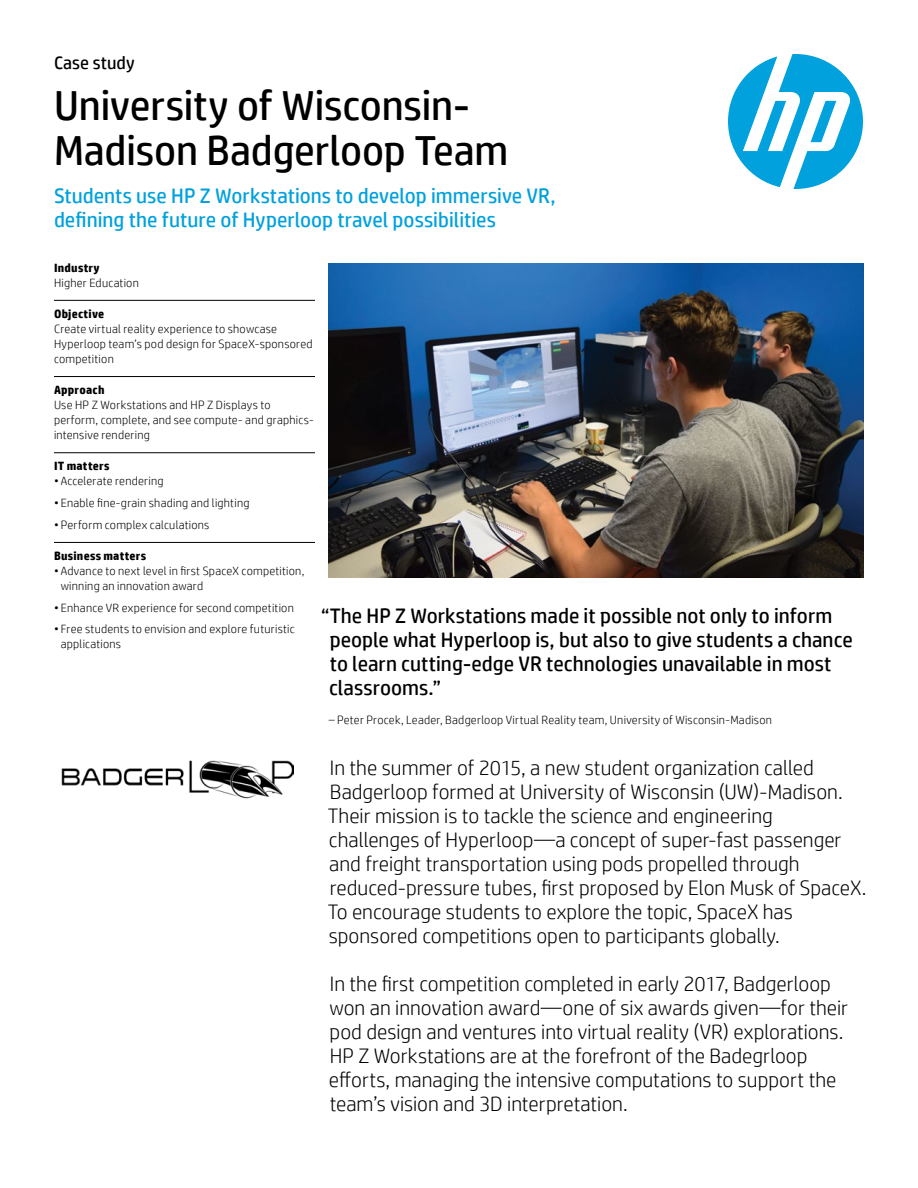
<style>
.page{position:relative;width:918px;height:1188px;background:#fff}
.page>*{position:absolute;margin:0;border:0;box-sizing:border-box;transform-origin:0 0}
.Headline_28_30{font:42px/45px "HP Simplified";letter-spacing:-.005em;color:#000}
.Intro_14_16{font:300 21px/24px "HP Simplified";color:#000}
.Cover_quote_14_16{font:21px/24px "HP Simplified";color:#000}
.Subhead_14_16_bold_b{font:21px/24px "HP Simplified";color:#00a1dd}
.Docment_type_12_14{font:18px "HP Simplified";letter-spacing:.005em;color:#000}
.Sidebar_body_w__rule{font:300 12px/15px "HP Simplified";letter-spacing:.02em;color:#000}
.Cover_quote_attribut{font:300 12px "HP Simplified";letter-spacing:.02em;color:#000}
.Sidebar_header{font:700 12px "HP Simplified";letter-spacing:.02em;color:#000}
</style>
<div class="page">
<svg style="left:728px;top:54px;width:135px;height:135px"></svg>
<img style="left:329px;top:264px;width:535px;height:313px">
<hr style="left:54px;top:300px;width:261px;height:1px;background:#000">
<hr style="left:54px;top:376px;width:261px;height:1px;background:#000">
<hr style="left:54px;top:452px;width:261px;height:1px;background:#000">
<hr style="left:54px;top:542px;width:261px;height:1px;background:#000">
<img style="left:61px;top:760px;width:232px;height:39px">
<p class="Docment_type_12_14" style="left:54px;top:52px;width:82px">Case study</p>
<p class="Headline_28_30" style="left:54px;top:83px;width:456px">University of Wisconsin-<br>Madison Badgerloop Team</p>
<p class="Subhead_14_16_bold_b" style="left:54px;top:183px;width:503px">Students use HP Z Workstations to develop immersive VR, defining the future of Hyperloop travel possibilities</p>
<p class="Sidebar_header" style="left:54px;top:260px;width:47px">Industry</p>
<p class="Sidebar_body_w__rule" style="left:54px;top:275px;width:86px">Higher Education</p>
<p class="Sidebar_header" style="left:54px;top:307px;width:52px">Objective</p>
<p class="Sidebar_body_w__rule" style="left:54px;top:321px;width:260px">Create virtual reality experience to showcase<br>Hyperloop team’s pod design for SpaceX-sponsored competition</p>
<p class="Sidebar_header" style="left:54px;top:383px;width:52px">Approach</p>
<p class="Sidebar_body_w__rule" style="left:54px;top:397px;width:261px">Use HP Z Workstations and HP Z Displays to perform, complete, and see compute- and graphics&shy;intensive rendering</p>
<p class="Sidebar_header" style="left:54px;top:459px;width:57px">IT matters</p>
<p class="Sidebar_body_w__rule" style="left:54px;top:473px;width:111px">• Accelerate rendering</p>
<p class="Sidebar_body_w__rule" style="left:54px;top:495px;width:197px">• Enable fine-grain shading and lighting</p>
<p class="Sidebar_body_w__rule" style="left:54px;top:517px;width:157px">• Perform complex calculations</p>
<p class="Sidebar_header" style="left:54px;top:549px;width:94px">Business matters</p>
<p class="Sidebar_body_w__rule" style="left:61px;top:563px;width:245px;text-indent:-7px">• Advance to next level in first SpaceX competition, winning an innovation award</p>
<p class="Sidebar_body_w__rule" style="left:54px;top:600px;width:241px">• Enhance VR experience for second competition</p>
<p class="Sidebar_body_w__rule" style="left:61px;top:622px;width:236px;text-indent:-7px">• Free students to envision and explore futuristic applications</p>
<p class="Cover_quote_14_16" style="left:329px;top:604px;width:525px;text-indent:-8px">“The HP Z Workstations made it possible not only to inform people what Hyperloop is, but also to give students a chance to learn cutting-edge VR technologies unavailable in most classrooms.”</p>
<p class="Cover_quote_attribut" style="left:329px;top:713px;width:445px">– Peter Procek, Leader, Badgerloop Virtual Reality team, University of Wisconsin-Madison</p>
<p class="Intro_14_16" style="left:328px;top:755px;width:540px">In the summer of 2015, a new student organization called Badgerloop formed at University of Wisconsin (UW)-Madison.<br>Their mission is to tackle the science and engineering challenges of Hyperloop—a concept of super-fast passenger and freight transportation using pods propelled through reduced-pressure tubes, first proposed by Elon Musk of SpaceX.<br>To encourage students to explore the topic, SpaceX has sponsored competitions open to participants globally.</p>
<p class="Intro_14_16" style="left:329px;top:971px;width:521px">In the first competition completed in early 2017, Badgerloop won an innovation award—one of six awards given—for their pod design and ventures into virtual reality (VR) explorations.<br>HP Z Workstations are at the forefront of the Badegrloop efforts, managing the intensive computations to support the team’s vision and 3D interpretation.</p>
</div>
